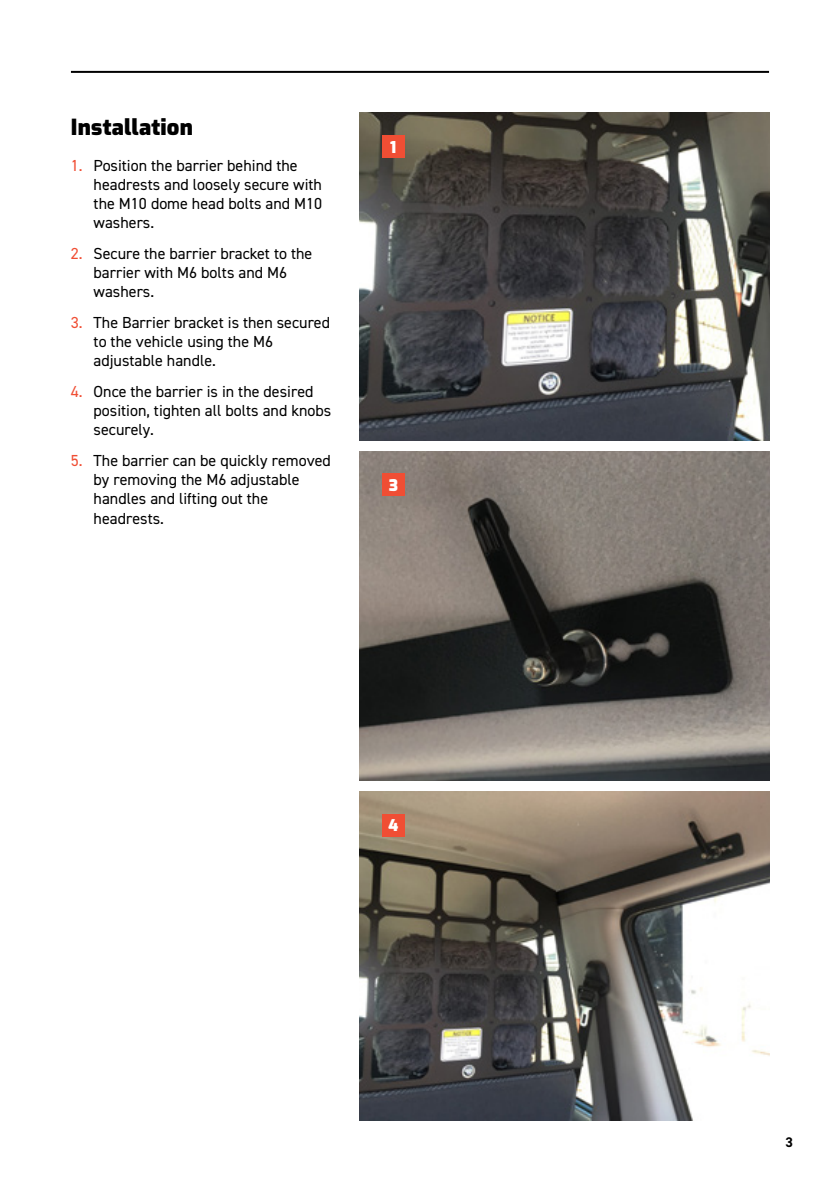
<style>
.page{position:relative;width:840px;height:1191px;background:#fff}
.page>*{position:absolute;margin:0;border:0;box-sizing:border-box;transform-origin:0 0}
.t1{font:900 22px "Exo";letter-spacing:.01em;color:#000}
.t2{font:16px/19.2px "DIN2014";color:#000}
.t3{font:900 16px "Exo";color:#fff}
.t4{font:700 14px "DIN2014";color:#000}
.s1{color:#f04e34}
</style>
<div class="page">
<hr style="left:71px;top:71px;width:697px;height:2px;background:#000">
<img style="left:359px;top:112px;width:409px;height:329px">
<img style="left:359px;top:452px;width:409px;height:328px">
<img style="left:359px;top:791px;width:409px;height:329px">
<div style="left:382px;top:135px;width:22px;height:23px;background:#f04e34"></div>
<div style="left:382px;top:473px;width:22px;height:23px;background:#f04e34"></div>
<div style="left:382px;top:814px;width:22px;height:22px;background:#f04e34"></div>
<h1 class="t1" style="left:71px;top:111px;width:123px">Installation</h1>
<p class="t2" style="left:94px;top:155px;width:230px;text-indent:-23px"><span class="s1">1.</span> Position the barrier behind the headrests and loosely secure with the M10 dome head bolts and M10 washers.</p>
<p class="t2" style="left:94px;top:244px;width:220px;text-indent:-23px"><span class="s1">2.</span> Secure the barrier bracket to the barrier with M6 bolts and M6 washers.</p>
<p class="t2" style="left:94px;top:312px;width:238px;text-indent:-23px"><span class="s1">3.</span> The Barrier bracket is then secured to the vehicle using the M6 adjustable handle.</p>
<p class="t2" style="left:94px;top:381px;width:239px;text-indent:-23px"><span class="s1">4.</span> Once the barrier is in the desired position, tighten all bolts and knobs securely.</p>
<p class="t2" style="left:94px;top:450px;width:239px;text-indent:-23px"><span class="s1">5.</span> The barrier can be quickly removed by removing the M6 adjustable handles and lifting out the headrests.</p>
<p class="t3" style="left:390px;top:135px;width:8px">1</p>
<p class="t3" style="left:388px;top:473px;width:11px">3</p>
<p class="t3" style="left:388px;top:814px;width:12px">4</p>
<p class="t4" style="left:785px;top:1132px;width:9px">3</p>
</div>
